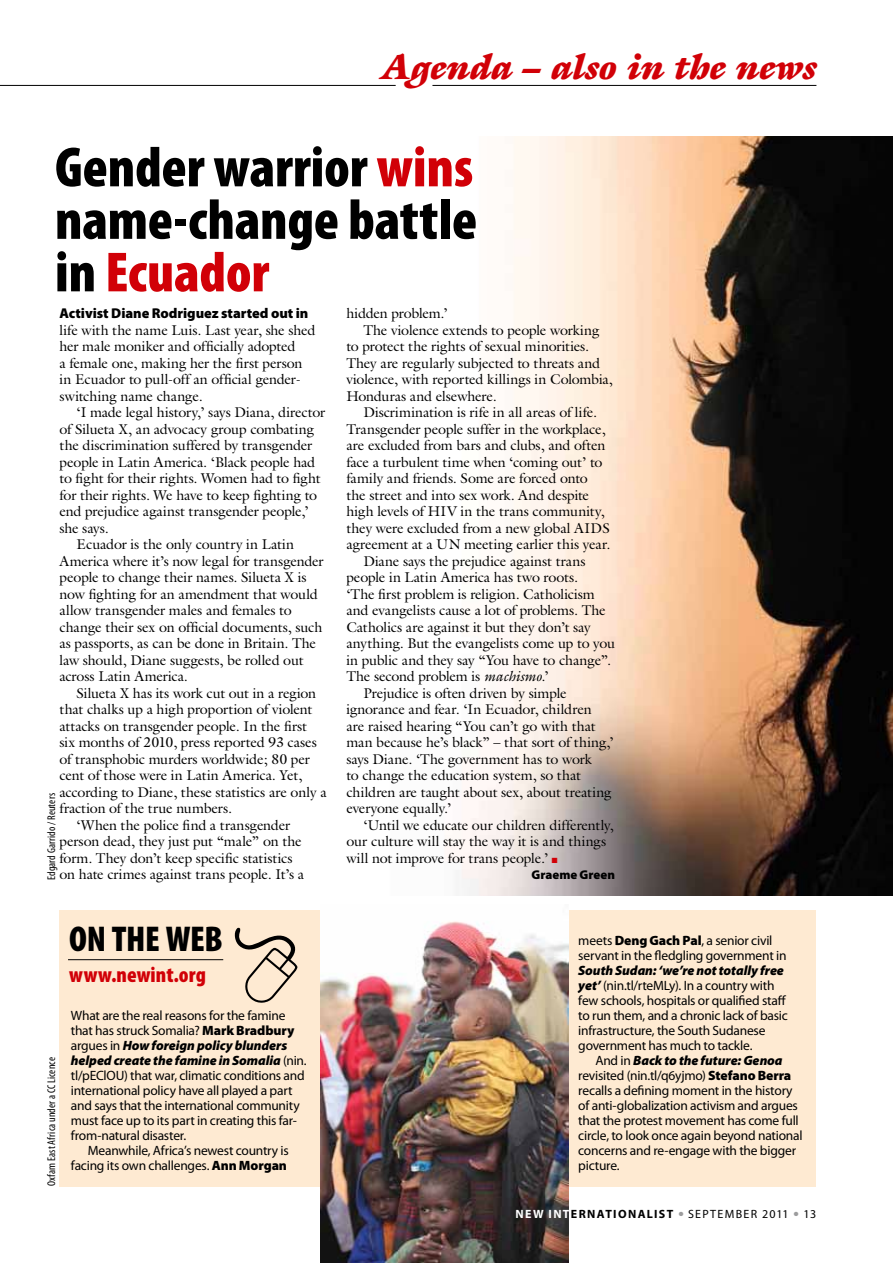
<style>
.page{position:relative;width:893px;height:1263px;background:#fff}
.page>*{position:absolute;margin:0;border:0;box-sizing:border-box;transform-origin:0 0}
.t1{font:900 condensed 57px/52.5px "Myriad Pro";letter-spacing:-.005em;color:#000;text-align:justify}
.t2{font:italic 900 36px "Galliard";letter-spacing:.01em;color:#d10007}
.t3{font:900 condensed 36px "Myriad Pro";letter-spacing:-.015em;color:#000}
.t4{font:900 condensed 21.75px "Myriad Pro";letter-spacing:.005em;color:#d10007}
.t5{font:14.25px/16.5px "Galliard";letter-spacing:-.01em;color:#000}
.t6{font:900 14.25px "Myriad Pro";letter-spacing:-.005em;color:#000}
.t7{font:13.5px/15px "Myriad Pro";letter-spacing:-.02em;color:#000}
.t8{font:900 12.75px "Myriad Pro";letter-spacing:.005em;color:#000}
.t9{font:12px "Myriad Pro";letter-spacing:.1em;color:#000}
.t10{font:condensed 11.25px "Myriad Pro";letter-spacing:.015em;color:#000}
.s1{color:#d10007}
.s2{font-weight:900}
.s3{font-weight:900;font-style:italic}
.s4{font-style:italic}
.s5{font-weight:700;color:#fff}
.s6{font-weight:700}
</style>
<div class="page">
<img style="left:462px;top:136px;width:431px;height:760px">
<hr style="left:0;top:85px;width:396px;height:1px;background:#000">
<hr style="left:432px;top:85px;width:384px;height:1px;background:#000">
<div style="left:60px;top:910px;width:756px;height:276px;background:#feead2"></div>
<hr style="left:68px;top:959px;width:155px;height:1px;background:#000">
<img style="left:321px;top:910px;width:247px;height:353px">
<h2 class="t2" style="left:383px;top:44px;width:435px">Agenda – also in the news</h2>
<h1 class="t1" style="left:55px;top:139px;width:424px">Gender warrior <span class="s1">wins </span>name-change battle in <span class="s1">Ecuador</span></h1>
<p class="t6" style="left:60px;top:304px;width:250px">Activist Diane Rodriguez started out in</p>
<p class="t5" style="left:60px;top:321px;width:257px">life with the name Luis. Last year, she shed her male moniker and officially adopted<br>a female one, making her the first person in Ecuador to pull-off an official gender&shy;switching name change.</p>
<p class="t5" style="left:77px;top:404px;width:250px">‘I made legal history,’ says Diana, director</p>
<p class="t5" style="left:60px;top:420px;width:256px">of Silueta X, an advocacy group combating</p>
<p class="t5" style="left:60px;top:437px;width:254px">the discrimination suffered by transgender</p>
<p class="t5" style="left:60px;top:453px;width:257px">people in Latin America. ‘Black people had</p>
<p class="t5" style="left:60px;top:470px;width:263px">to fight for their rights. Women had to fight</p>
<p class="t5" style="left:60px;top:486px;width:259px">for their rights. We have to keep fighting to</p>
<p class="t5" style="left:60px;top:503px;width:251px">end prejudice against transgender people,’</p>
<p class="t5" style="left:60px;top:519px;width:51px">she says.</p>
<p class="t5" style="left:77px;top:536px;width:219px">Ecuador is the only country in Latin</p>
<p class="t5" style="left:60px;top:552px;width:266px">America where it’s now legal for transgender</p>
<p class="t5" style="left:60px;top:569px;width:248px">people to change their names. Silueta X is</p>
<p class="t5" style="left:60px;top:585px;width:260px">now fighting for an amendment that would</p>
<p class="t5" style="left:60px;top:602px;width:234px">allow transgender males and females to</p>
<p class="t5" style="left:60px;top:618px;width:264px">change their sex on official documents, such</p>
<p class="t5" style="left:60px;top:635px;width:258px">as passports, as can be done in Britain. The</p>
<p class="t5" style="left:60px;top:651px;width:245px">law should, Diane suggests, be rolled out</p>
<p class="t5" style="left:60px;top:668px;width:130px">across Latin America.</p>
<p class="t5" style="left:77px;top:684px;width:241px">Silueta X has its work cut out in a region</p>
<p class="t5" style="left:60px;top:701px;width:254px">that chalks up a high proportion of violent</p>
<p class="t5" style="left:60px;top:717px;width:249px">attacks on transgender people. In the first</p>
<p class="t5" style="left:60px;top:734px;width:259px">six months of 2010, press reported 93 cases</p>
<p class="t5" style="left:60px;top:750px;width:252px">of transphobic murders worldwide; 80 per</p>
<p class="t5" style="left:60px;top:767px;width:244px">cent of those were in Latin America. Yet,</p>
<p class="t5" style="left:60px;top:783px;width:269px">according to Diane, these statistics are only a</p>
<p class="t5" style="left:60px;top:800px;width:174px">fraction of the true numbers.</p>
<p class="t5" style="left:77px;top:816px;width:215px">‘When the police find a transgender</p>
<p class="t5" style="left:60px;top:833px;width:244px">person dead, they just put “male” on the</p>
<p class="t5" style="left:60px;top:849px;width:235px">form. They don’t keep specific statistics</p>
<p class="t5" style="left:60px;top:866px;width:246px">on hate crimes against trans people. It’s a</p>
<p class="t10" style="left:45px;top:880px;width:89px;rotate:-90deg">Edgard Garrido / Reuters</p>
<p class="t10" style="left:45px;top:1186px;width:131px;rotate:-90deg">Oxfam East Africa under a CC Licence</p>
<h2 class="t3" style="left:69px;top:916px;width:155px">On the web</h2>
<h3 class="t4" style="left:69px;top:961px;width:138px">www.newint.org</h3>
<p class="t7" style="left:71px;top:1008px;width:237px">What are the real reasons for the famine that has struck Somalia? <span class="s2">Mark Bradbury </span>argues in <span class="s3">How foreign policy blunders helped create the famine in Somalia</span> (nin. tl/pEClOU) that war, climatic conditions and international policy have all played a part and says that the international community must face up to its part in creating this far&shy;from-natural disaster.</p>
<p class="t7" style="left:71px;top:1143px;width:219px;text-align:right">Meanwhile, Africa’s newest country is facing its own challenges. <span class="s2">Ann Morgan</span></p>
<p class="t5" style="left:346px;top:305px;width:103px">hidden problem.’</p>
<p class="t5" style="left:363px;top:321px;width:238px">The violence extends to people working</p>
<p class="t5" style="left:346px;top:338px;width:244px">to protect the rights of sexual minorities.</p>
<p class="t5" style="left:346px;top:354px;width:255px">They are regularly subjected to threats and</p>
<p class="t5" style="left:346px;top:371px;width:268px">violence, with reported killings in Colombia,</p>
<p class="t5" style="left:346px;top:387px;width:152px">Honduras and elsewhere.</p>
<p class="t5" style="left:363px;top:404px;width:235px">Discrimination is rife in all areas of life.</p>
<p class="t5" style="left:346px;top:420px;width:261px">Transgender people suffer in the workplace,</p>
<p class="t5" style="left:346px;top:437px;width:260px">are excluded from bars and clubs, and often</p>
<p class="t5" style="left:346px;top:453px;width:258px">face a turbulent time when ‘coming out’ to</p>
<p class="t5" style="left:346px;top:470px;width:243px">family and friends. Some are forced onto</p>
<p class="t5" style="left:346px;top:486px;width:244px">the street and into sex work. And despite</p>
<p class="t5" style="left:346px;top:503px;width:260px">high levels of HIV in the trans community,</p>
<p class="t5" style="left:346px;top:519px;width:265px">they were excluded from a new global AIDS</p>
<p class="t5" style="left:346px;top:536px;width:266px">agreement at a UN meeting earlier this year.</p>
<p class="t5" style="left:363px;top:552px;width:224px">Diane says the prejudice against trans</p>
<p class="t5" style="left:346px;top:569px;width:233px">people in Latin America has two roots.</p>
<p class="t5" style="left:346px;top:585px;width:250px">‘The first problem is religion. Catholicism</p>
<p class="t5" style="left:346px;top:602px;width:261px">and evangelists cause a lot of problems. The</p>
<p class="t5" style="left:346px;top:618px;width:246px">Catholics are against it but they don’t say</p>
<p class="t5" style="left:346px;top:635px;width:270px">anything. But the evangelists come up to you</p>
<p class="t5" style="left:346px;top:651px;width:266px">in public and they say “You have to change”.</p>
<p class="t5" style="left:346px;top:668px;width:204px">The second problem is <span class="s4">machismo</span>.’</p>
<p class="t5" style="left:363px;top:684px;width:205px">Prejudice is often driven by simple</p>
<p class="t5" style="left:346px;top:701px;width:247px">ignorance and fear. ‘In Ecuador, children</p>
<p class="t5" style="left:346px;top:717px;width:251px">are raised hearing “You can’t go with that</p>
<p class="t5" style="left:346px;top:734px;width:269px">man because he’s black” – that sort of thing,’</p>
<p class="t5" style="left:346px;top:750px;width:247px">says Diane. ‘The government has to work</p>
<p class="t5" style="left:346px;top:767px;width:236px">to change the education system, so that</p>
<p class="t5" style="left:346px;top:783px;width:267px">children are taught about sex, about treating</p>
<p class="t5" style="left:346px;top:800px;width:107px">everyone equally.’</p>
<p class="t5" style="left:363px;top:816px;width:252px">‘Until we educate our children differently,</p>
<p class="t5" style="left:346px;top:833px;width:261px">our culture will stay the way it is and things</p>
<p class="t5" style="left:346px;top:849px;width:213px">will not improve for trans people.’ <span class="s1">■</span></p>
<p class="t8" style="left:531px;top:866px;width:85px">Graeme Green</p>
<p class="t7" style="left:578px;top:933px;width:210px">meets <span class="s2">Deng Gach Pal</span>, a senior civil servant in the fledgling government in</p>
<p class="t7" style="left:578px;top:963px;width:211px"><span class="s3">South Sudan: ‘we’re not totally free yet’</span> (nin.tl/rteMLy). In a country with few schools, hospitals or qualified staff to run them, and a chronic lack of basic infrastructure, the South Sudanese government has much to tackle.</p>
<p class="t7" style="left:578px;top:1053px;width:226px;text-indent:17px">And in <span class="s3">Back to the future: Genoa </span>revisited (nin.tl/q6yjmo) <span class="s2">Stefano Berra </span>recalls a defining moment in the history of anti-globalization activism and argues that the protest movement has come full circle, to look once again beyond national concerns and re-engage with the bigger picture.</p>
<p class="t9" style="left:516px;top:1206px;width:302px"><span class="s5">NEW INT</span><span class="s6">ERNATIONALIST</span> <sup>●</sup> SEPTEMBER 2011 <sup>●</sup> 13</p>
</div>
